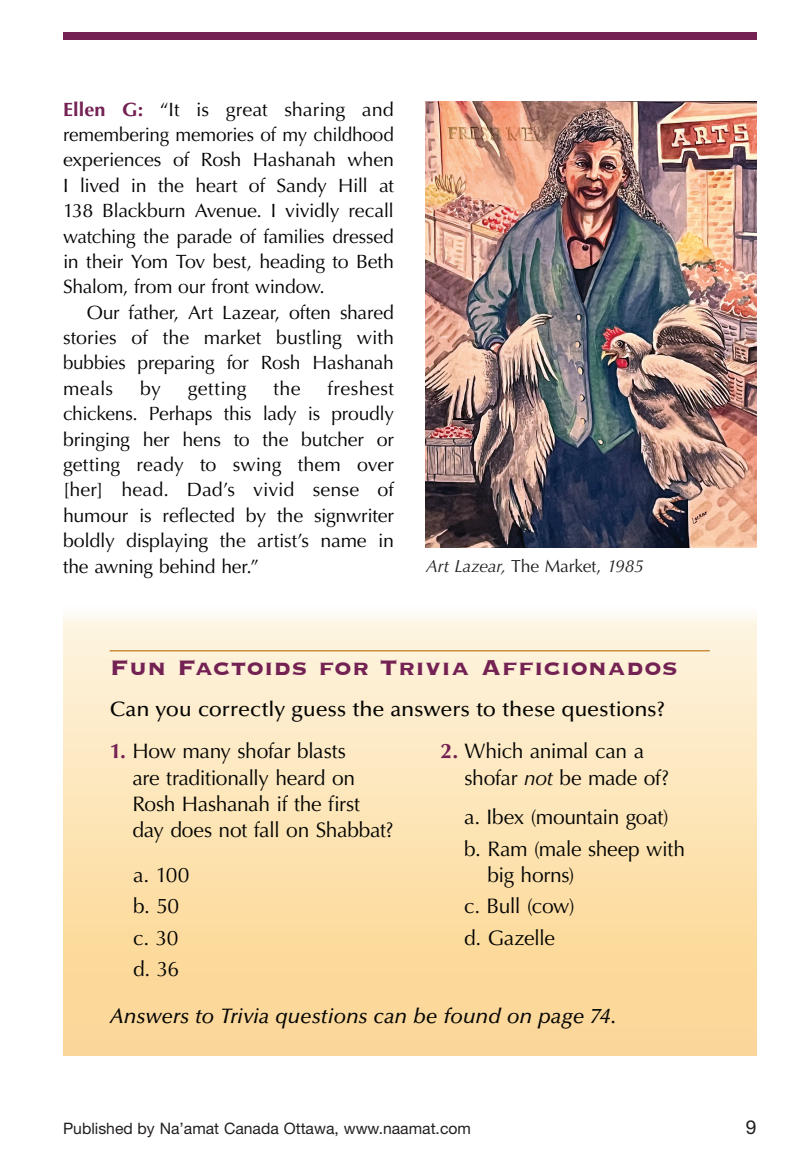
<style>
.page{position:relative;width:788px;height:1166px;background:#fff}
.page>*{position:absolute;margin:0;border:0;box-sizing:border-box;transform-origin:0 0}
.t1{font:700 28px "Copperplate";letter-spacing:.015em;color:#742153}
.t2{font:21px/31.5px "Optima LT Std";letter-spacing:-.02em;color:#040503}
.t3{font:500 21px "Optima LT Std";letter-spacing:-.01em;color:#040503}
.t4{font:italic 500 21px "Optima LT Std";letter-spacing:-.005em;color:#040503}
.t5{font:19.25px/25.4px "Optima LT Std";letter-spacing:-.01em;color:#040503;text-align:justify}
.t6{font:19.25px "Optima LT Std";letter-spacing:.015em;color:#040503}
.t7{font:19.25px "Helvetica Neue LT Std";color:#231f20}
.t8{font:italic 17.5px "Optima LT Std";letter-spacing:-.005em;color:#231f20}
.t9{font:15.75px "Helvetica Neue LT Std";color:#231f20}
.s1{font-weight:700;color:#742153}
.s2{font-style:normal}
.s3{font-style:italic}
</style>
<div class="page">
<img style="left:425px;top:101px;width:331px;height:446px">
<img style="left:63px;top:615px;width:693px;height:440px">
<hr style="left:110px;top:650px;width:599px;height:1px;background:#c77f29">
<div style="left:63px;top:32px;width:693px;height:8px;background:#742153"></div>
<p class="t5" style="left:63px;top:97px;width:332px"><span class="s1">Ellen G:</span> “It is great sharing and remembering memories of my childhood experiences of Rosh Hashanah when I lived in the heart of Sandy Hill at 138 Blackburn Avenue. I vividly recall watching the parade of families dressed in their Yom Tov best, heading to Beth Shalom, from our front window.</p>
<p class="t5" style="left:63px;top:300px;width:332px;text-indent:24px">Our father, Art Lazear, often shared stories of the market bustling with bubbies preparing for Rosh Hashanah meals</p>
<p class="t5" style="left:63px;top:376px;width:332px;text-indent:264px">freshest chickens. Perhaps this lady is proudly bringing her hens to the butcher or getting ready to swing them over [her] head. Dad’s vivid sense of humour is reflected by the signwriter boldly displaying the artist’s name in the awning behind her.”</p>
<p class="t5" style="left:140px;top:376px;width:22px">by</p>
<p class="t6" style="left:188px;top:377px;width:61px">getting</p>
<p class="t5" style="left:273px;top:376px;width:29px">the</p>
<p class="t8" style="left:426px;top:555px;width:219px">Art Lazear, <span class="s2">The Market,</span> 1985</p>
<h1 class="t1" style="left:110px;top:649px;width:569px">Fun Factoids for Trivia Afficionados</h1>
<p class="t3" style="left:110px;top:697px;width:557px">Can you correctly guess the answers to these questions?</p>
<p class="t2" style="left:132px;top:738px;width:263px;line-height:26.2px;text-indent:-23px"><span class="s1">1.</span> How many shofar blasts<br>are traditionally heard on<br>Rosh Hashanah if the first day does not fall on Shabbat?</p>
<p class="t2" style="left:133px;top:859px;width:58px">a. 100 b. 50 c. 30 d. 36</p>
<p class="t2" style="left:464px;top:738px;width:206px;line-height:26.2px;text-indent:-24px"><span class="s1">2.</span> Which animal can a shofar <span class="s3">not</span> be made of?</p>
<p class="t2" style="left:464px;top:801px;width:222px">a. Ibex (mountain goat) b. Ram (male sheep with</p>
<p class="t2" style="left:464px;top:859px;width:112px;text-align:justify;text-indent:23px">big horns) c. Bull (cow) d. Gazelle</p>
<p class="t4" style="left:110px;top:1003px;width:508px">Answers to Trivia questions can be found on page 74.</p>
<p class="t9" style="left:63px;top:1119px;width:409px">Published by Na’amat Canada Ottawa, www.naamat.com</p>
<p class="t7" style="left:745px;top:1116px;width:12px">9</p>
</div>
